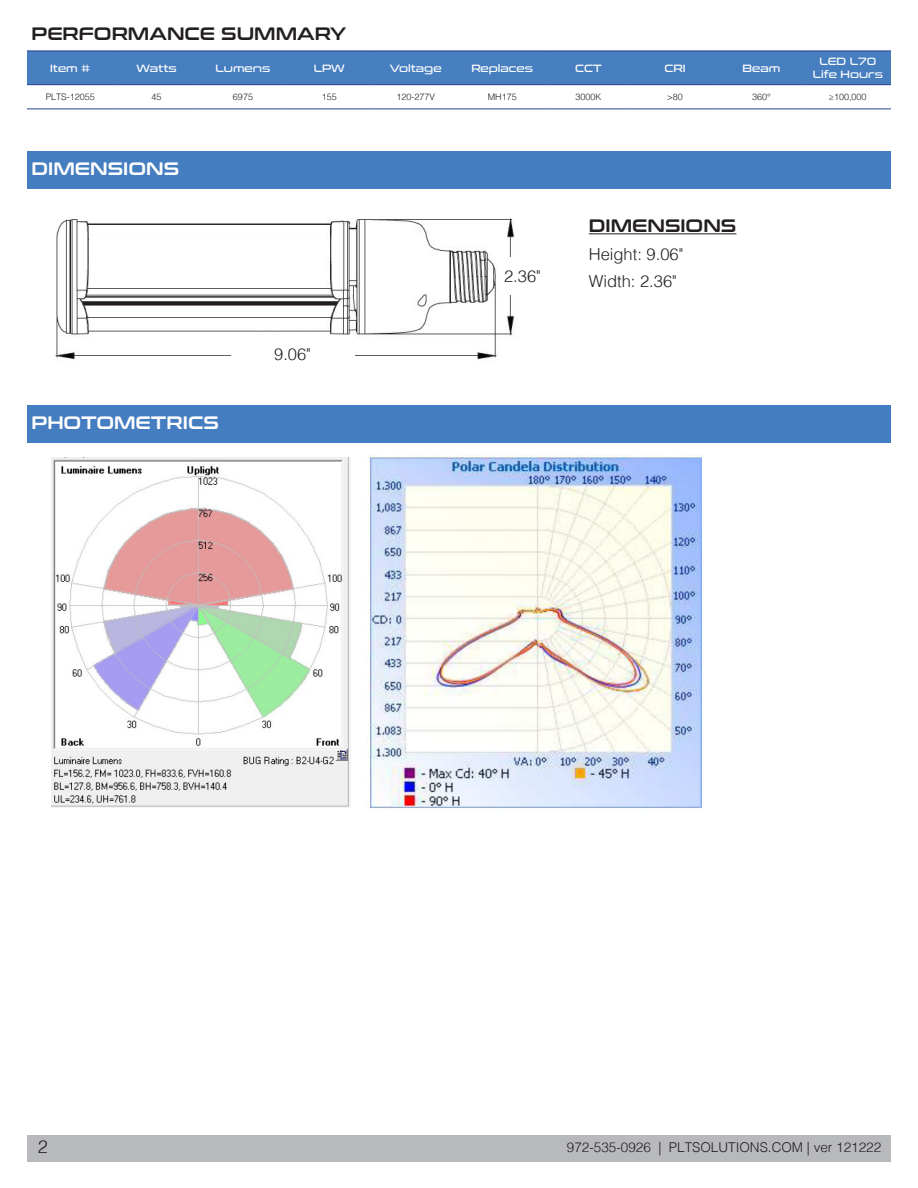
<style>
.page{position:relative;width:918px;height:1188px;background:#fff}
.page>*{position:absolute;margin:0;border:0;box-sizing:border-box;transform-origin:0 0}
.t1{font:18px "Conthrax Sb";color:#231f20}
.t2{font:18px "Conthrax Sb";color:#fff}
.t3{font:300 18px "Helvetica";color:#231f20}
.PLT_Body{font:300 16.5px "Helvetica";color:#231f20}
.t4{font:300 13.5px "Helvetica";color:#231f20}
.t5{font:10.5px/12.6px "Conthrax Rg";color:#fff;text-align:center}
.Paragraph_Style_1{font:300 9px "Helvetica";color:#231f20}
</style>
<div class="page">
<div style="left:27px;top:1135px;width:864px;height:27px;background:#b8b9bc"></div>
<img style="left:55px;top:217px;width:460px;height:143px">
<div style="left:27px;top:152px;width:864px;height:37px;background:#447dc0"></div>
<div style="left:27px;top:406px;width:864px;height:37px;background:#447dc0"></div>
<div style="left:27px;top:52px;width:864px;height:32px;background:#467ebf"></div>
<hr style="left:27px;top:109px;width:86px;height:1px;background:#253f8e">
<hr style="left:113px;top:109px;width:87px;height:1px;background:#253f8e">
<hr style="left:200px;top:109px;width:86px;height:1px;background:#253f8e">
<hr style="left:286px;top:109px;width:87px;height:1px;background:#253f8e">
<hr style="left:373px;top:109px;width:86px;height:1px;background:#253f8e">
<hr style="left:459px;top:109px;width:86px;height:1px;background:#253f8e">
<hr style="left:545px;top:109px;width:87px;height:1px;background:#253f8e">
<hr style="left:632px;top:109px;width:86px;height:1px;background:#253f8e">
<hr style="left:718px;top:109px;width:87px;height:1px;background:#253f8e">
<hr style="left:805px;top:109px;width:86px;height:1px;background:#253f8e">
<hr style="left:27px;top:51px;width:86px;height:1px;background:#253f8e">
<hr style="left:113px;top:51px;width:87px;height:1px;background:#253f8e">
<hr style="left:200px;top:51px;width:86px;height:1px;background:#253f8e">
<hr style="left:286px;top:51px;width:87px;height:1px;background:#253f8e">
<hr style="left:373px;top:51px;width:86px;height:1px;background:#253f8e">
<hr style="left:459px;top:51px;width:86px;height:1px;background:#253f8e">
<hr style="left:545px;top:51px;width:87px;height:1px;background:#253f8e">
<hr style="left:632px;top:51px;width:86px;height:1px;background:#253f8e">
<hr style="left:718px;top:51px;width:87px;height:1px;background:#253f8e">
<hr style="left:805px;top:51px;width:86px;height:1px;background:#253f8e">
<hr style="left:27px;top:84px;width:86px;height:1px;background:#253f8e">
<hr style="left:113px;top:84px;width:87px;height:1px;background:#253f8e">
<hr style="left:200px;top:84px;width:86px;height:1px;background:#253f8e">
<hr style="left:286px;top:84px;width:87px;height:1px;background:#253f8e">
<hr style="left:373px;top:84px;width:86px;height:1px;background:#253f8e">
<hr style="left:459px;top:84px;width:86px;height:1px;background:#253f8e">
<hr style="left:545px;top:84px;width:87px;height:1px;background:#253f8e">
<hr style="left:632px;top:84px;width:86px;height:1px;background:#253f8e">
<hr style="left:718px;top:84px;width:87px;height:1px;background:#253f8e">
<hr style="left:805px;top:84px;width:86px;height:1px;background:#253f8e">
<img style="left:52px;top:458px;width:299px;height:349px">
<img style="left:367px;top:455px;width:335px;height:355px">
<hr style="left:589px;top:233px;width:147px;height:1px;background:#231f20">
<div style="left:502px;top:258px;width:41px;height:37px;background:#fff"></div>
<div style="left:231px;top:336px;width:123px;height:37px;background:#fff"></div>
<p class="t1" style="left:32px;top:20px;width:316px">PERFORMANCE SUMMARY</p>
<p class="t5" style="left:50px;top:61px;width:42px">Item #</p>
<p class="t5" style="left:137px;top:61px;width:42px">Watts</p>
<p class="t5" style="left:216px;top:61px;width:56px">Lumens</p>
<p class="t5" style="left:314px;top:61px;width:32px">LPW</p>
<p class="t5" style="left:390px;top:61px;width:53px">Voltage</p>
<p class="t5" style="left:471px;top:61px;width:63px">Replaces</p>
<p class="t5" style="left:575px;top:61px;width:28px">CCT</p>
<p class="t5" style="left:664px;top:61px;width:23px">CRI</p>
<p class="t5" style="left:743px;top:61px;width:39px">Beam</p>
<p class="t5" style="left:813px;top:55px;width:72px">LED L70<br>Life Hours</p>
<p class="Paragraph_Style_1" style="left:46px;top:89px;width:51px">PLTS-12055</p>
<p class="Paragraph_Style_1" style="left:152px;top:89px;width:12px">45</p>
<p class="Paragraph_Style_1" style="left:233px;top:89px;width:22px">6975</p>
<p class="Paragraph_Style_1" style="left:322px;top:89px;width:17px">155</p>
<p class="Paragraph_Style_1" style="left:397px;top:89px;width:40px">120-277V</p>
<p class="Paragraph_Style_1" style="left:488px;top:89px;width:31px">MH175</p>
<p class="Paragraph_Style_1" style="left:576px;top:89px;width:28px">3000K</p>
<p class="Paragraph_Style_1" style="left:667px;top:89px;width:17px">&gt;80</p>
<p class="Paragraph_Style_1" style="left:752px;top:89px;width:20px">360°</p>
<p class="Paragraph_Style_1" style="left:829px;top:89px;width:39px">≥100,000</p>
<p class="t2" style="left:32px;top:155px;width:149px">DIMENSIONS</p>
<p class="t2" style="left:32px;top:409px;width:189px">PHOTOMETRICS</p>
<p class="PLT_Body" style="left:274px;top:340px;width:38px">9.06"</p>
<p class="PLT_Body" style="left:504px;top:262px;width:38px">2.36"</p>
<p class="t1" style="left:589px;top:212px;width:149px">DIMENSIONS</p>
<p class="PLT_Body" style="left:589px;top:240px;width:96px">Height: 9.06"</p>
<p class="PLT_Body" style="left:589px;top:267px;width:90px">Width: 2.36"</p>
<p class="t3" style="left:38px;top:1132px;width:12px">2</p>
<p class="t4" style="left:567px;top:1136px;width:316px">972-535-0926 | PLTSOLUTIONS.COM | ver 121222</p>
</div>
